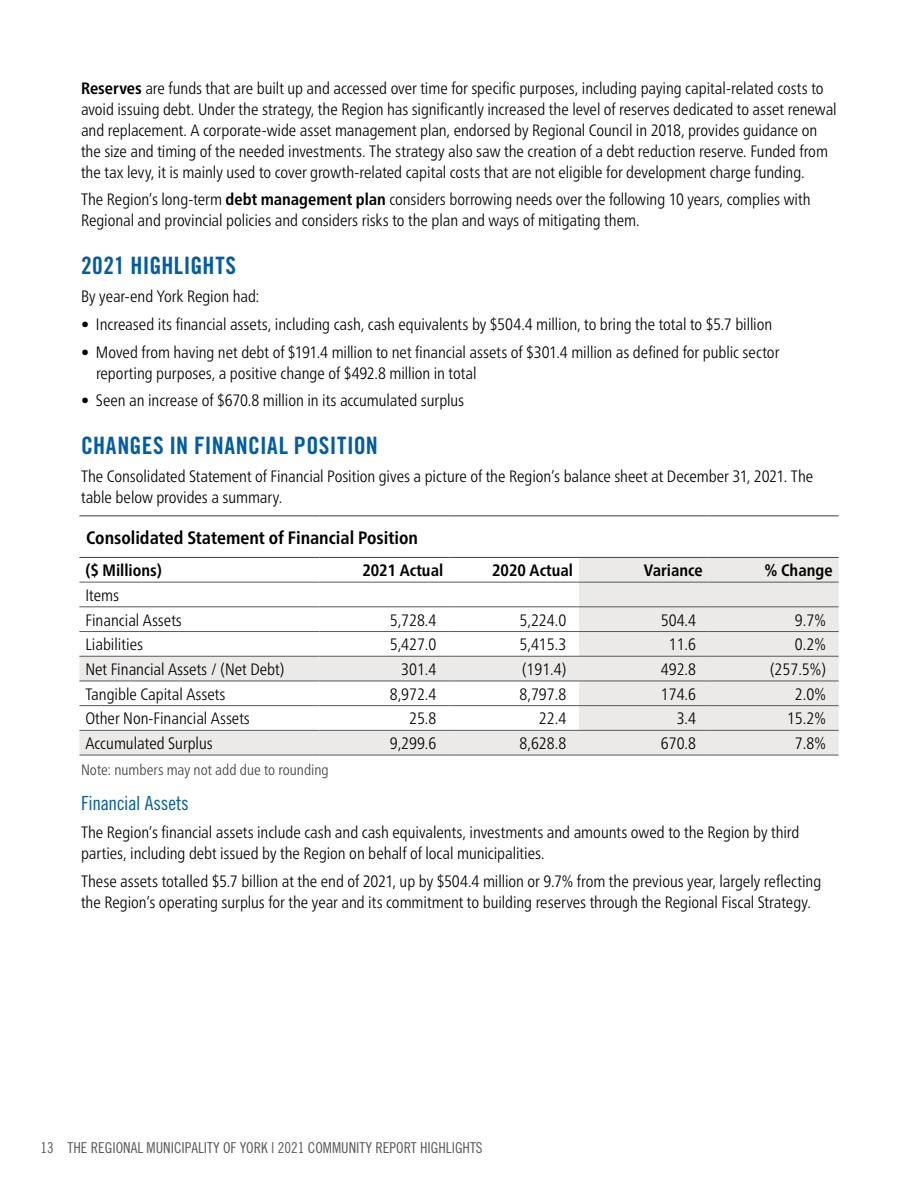
<style>
.page{position:relative;width:918px;height:1188px;background:#fff}
.page>*{position:absolute;margin:0;border:0;box-sizing:border-box;transform-origin:0 0}
.PAFR_H2{font:24px "Trade Gothic LT Pro Bd Cn 20";letter-spacing:.015em;color:#005ca6}
.PAFR_H3{font:19.5px "Trade Gothic LT Pro Cn 18";letter-spacing:-.01em;color:#005ca6}
.Table_Title{font:700 condensed 18px "Frutiger Neue LT Pro";color:#000}
.FS_Body{font:300 condensed 16.5px/21px "Frutiger Neue LT Pro";color:#000}
.FS_L_Justified{font:300 condensed 16.5px "Frutiger Neue LT Pro";color:#000}
.FS_Top_Centre{font:700 condensed 16.5px "Frutiger Neue LT Pro";color:#000}
.Body_Text{font:700 condensed 16.5px "Frutiger Neue LT Pro";color:#000}
.t1{font:15px "Trade Gothic LT Pro Cn 18";color:#58595b}
.Note{font:300 condensed 15px "Frutiger Neue LT Pro";color:#414042}
.s1{font-weight:700}
</style>
<div class="page">
<svg style="left:79px;top:558px;width:760px;height:197px;fill:#ebeae8"></svg>
<hr style="left:79px;top:631px;width:240px;height:1px;background:#58595b">
<hr style="left:319px;top:631px;width:130px;height:1px;background:#58595b">
<hr style="left:449px;top:631px;width:130px;height:1px;background:#58595b">
<hr style="left:579px;top:631px;width:130px;height:1px;background:#58595b">
<hr style="left:709px;top:631px;width:130px;height:1px;background:#58595b">
<hr style="left:79px;top:656px;width:240px;height:1px;background:#58595b">
<hr style="left:319px;top:656px;width:130px;height:1px;background:#58595b">
<hr style="left:449px;top:656px;width:130px;height:1px;background:#58595b">
<hr style="left:579px;top:656px;width:130px;height:1px;background:#58595b">
<hr style="left:709px;top:656px;width:130px;height:1px;background:#58595b">
<hr style="left:79px;top:681px;width:240px;height:1px;background:#58595b">
<hr style="left:319px;top:681px;width:130px;height:1px;background:#58595b">
<hr style="left:449px;top:681px;width:130px;height:1px;background:#58595b">
<hr style="left:579px;top:681px;width:130px;height:1px;background:#58595b">
<hr style="left:709px;top:681px;width:130px;height:1px;background:#58595b">
<hr style="left:579px;top:705px;width:130px;height:1px;background:#58595b">
<hr style="left:709px;top:705px;width:130px;height:1px;background:#58595b">
<hr style="left:79px;top:516px;width:240px;height:1px;background:#414042">
<hr style="left:319px;top:516px;width:130px;height:1px;background:#414042">
<hr style="left:449px;top:516px;width:130px;height:1px;background:#414042">
<hr style="left:579px;top:516px;width:130px;height:1px;background:#414042">
<hr style="left:709px;top:516px;width:130px;height:1px;background:#414042">
<hr style="left:79px;top:557px;width:240px;height:1px;background:#414042">
<hr style="left:319px;top:557px;width:130px;height:1px;background:#414042">
<hr style="left:449px;top:557px;width:130px;height:1px;background:#414042">
<hr style="left:579px;top:557px;width:130px;height:1px;background:#414042">
<hr style="left:709px;top:557px;width:130px;height:1px;background:#414042">
<hr style="left:579px;top:607px;width:130px;height:1px;background:#58595b">
<hr style="left:709px;top:607px;width:130px;height:1px;background:#58595b">
<hr style="left:79px;top:607px;width:240px;height:1px;background:#58595b">
<hr style="left:319px;top:607px;width:130px;height:1px;background:#58595b">
<hr style="left:449px;top:607px;width:130px;height:1px;background:#58595b">
<hr style="left:79px;top:705px;width:240px;height:1px;background:#58595b">
<hr style="left:319px;top:705px;width:130px;height:1px;background:#58595b">
<hr style="left:449px;top:705px;width:130px;height:1px;background:#58595b">
<hr style="left:79px;top:582px;width:240px;height:1px;background:#58595b">
<hr style="left:319px;top:582px;width:130px;height:1px;background:#58595b">
<hr style="left:449px;top:582px;width:130px;height:1px;background:#58595b">
<hr style="left:579px;top:582px;width:130px;height:1px;background:#58595b">
<hr style="left:709px;top:582px;width:130px;height:1px;background:#58595b">
<hr style="left:79px;top:730px;width:240px;height:1px;background:#58595b">
<hr style="left:319px;top:730px;width:130px;height:1px;background:#58595b">
<hr style="left:449px;top:730px;width:130px;height:1px;background:#58595b">
<hr style="left:579px;top:730px;width:130px;height:1px;background:#58595b">
<hr style="left:709px;top:730px;width:130px;height:1px;background:#58595b">
<hr style="left:79px;top:755px;width:240px;height:1px;background:#58595b">
<hr style="left:319px;top:755px;width:130px;height:1px;background:#58595b">
<hr style="left:449px;top:755px;width:130px;height:1px;background:#58595b">
<hr style="left:579px;top:755px;width:130px;height:1px;background:#58595b">
<hr style="left:709px;top:755px;width:130px;height:1px;background:#58595b">
<p class="FS_Body" style="left:81px;top:77px;width:757px"><span class="s1">Reserves</span> are funds that are built up and accessed over time for specific purposes, including paying capital-related costs to avoid issuing debt. Under the strategy, the Region has significantly increased the level of reserves dedicated to asset renewal and replacement. A corporate-wide asset management plan, endorsed by Regional Council in 2018, provides guidance on the size and timing of the needed investments. The strategy also saw the creation of a debt reduction reserve. Funded from the tax levy, it is mainly used to cover growth-related capital costs that are not eligible for development charge funding.</p>
<p class="FS_Body" style="left:81px;top:189px;width:731px">The Region’s long-term <span class="s1">debt management plan</span> considers borrowing needs over the following 10 years, complies with<br>Regional and provincial policies and considers risks to the plan and ways of mitigating them.</p>
<p class="PAFR_H2" style="left:81px;top:251px;width:157px">2021 HIGHLIGHTS</p>
<p class="FS_Body" style="left:81px;top:286px;width:180px">By year-end York Region had:</p>
<p class="FS_Body" style="left:81px;top:313px;width:693px">• Increased its financial assets, including cash, cash equivalents by $504.4 million, to bring the total to $5.7 billion</p>
<p class="FS_Body" style="left:96px;top:341px;width:685px;text-indent:-15px">• Moved from having net debt of $191.4 million to net financial assets of $301.4 million as defined for public sector reporting purposes, a positive change of $492.8 million in total</p>
<p class="FS_Body" style="left:81px;top:390px;width:385px">• Seen an increase of $670.8 million in its accumulated surplus</p>
<p class="PAFR_H2" style="left:81px;top:431px;width:298px">CHANGES IN FINANCIAL POSITION</p>
<p class="FS_Body" style="left:81px;top:466px;width:734px">The Consolidated Statement of Financial Position gives a picture of the Region’s balance sheet at December 31, 2021. The table below provides a summary.</p>
<p class="Table_Title" style="left:86px;top:527px;width:333px">Consolidated Statement of Financial Position</p>
<p class="Body_Text" style="left:85px;top:561px;width:78px">($ Millions)</p>
<p class="FS_Top_Centre" style="left:362px;top:561px;width:82px">2021 Actual</p>
<p class="FS_Top_Centre" style="left:492px;top:561px;width:82px">2020 Actual</p>
<p class="FS_Top_Centre" style="left:644px;top:561px;width:60px">Variance</p>
<p class="FS_Top_Centre" style="left:764px;top:561px;width:70px">% Change</p>
<p class="FS_Body" style="left:85px;top:584px;width:35px">Items</p>
<p class="FS_Body" style="left:85px;top:609px;width:98px">Financial Assets</p>
<p class="FS_L_Justified" style="left:390px;top:610px;width:48px">5,728.4</p>
<p class="FS_L_Justified" style="left:520px;top:610px;width:48px">5,224.0</p>
<p class="FS_L_Justified" style="left:661px;top:610px;width:37px">504.4</p>
<p class="FS_L_Justified" style="left:795px;top:610px;width:32px">9.7%</p>
<p class="FS_Body" style="left:85px;top:634px;width:59px">Liabilities</p>
<p class="FS_L_Justified" style="left:390px;top:635px;width:48px">5,427.0</p>
<p class="FS_L_Justified" style="left:520px;top:635px;width:48px">5,415.3</p>
<p class="FS_L_Justified" style="left:669px;top:635px;width:29px">11.6</p>
<p class="FS_L_Justified" style="left:795px;top:635px;width:32px">0.2%</p>
<p class="FS_Body" style="left:85px;top:659px;width:200px">Net Financial Assets / (Net Debt)</p>
<p class="FS_L_Justified" style="left:401px;top:659px;width:37px">301.4</p>
<p class="FS_L_Justified" style="left:522px;top:659px;width:46px">(191.4)</p>
<p class="FS_L_Justified" style="left:661px;top:659px;width:37px">492.8</p>
<p class="FS_L_Justified" style="left:770px;top:659px;width:57px">(257.5%)</p>
<p class="FS_Body" style="left:85px;top:683px;width:142px">Tangible Capital Assets</p>
<p class="FS_L_Justified" style="left:390px;top:684px;width:48px">8,972.4</p>
<p class="FS_L_Justified" style="left:520px;top:684px;width:48px">8,797.8</p>
<p class="FS_L_Justified" style="left:661px;top:684px;width:37px">174.6</p>
<p class="FS_L_Justified" style="left:795px;top:684px;width:32px">2.0%</p>
<p class="FS_Body" style="left:85px;top:708px;width:166px">Other Non-Financial Assets</p>
<p class="FS_L_Justified" style="left:409px;top:709px;width:29px">25.8</p>
<p class="FS_L_Justified" style="left:539px;top:709px;width:29px">22.4</p>
<p class="FS_L_Justified" style="left:677px;top:709px;width:21px">3.4</p>
<p class="FS_L_Justified" style="left:787px;top:709px;width:40px">15.2%</p>
<p class="FS_Body" style="left:85px;top:733px;width:129px">Accumulated Surplus</p>
<p class="FS_L_Justified" style="left:390px;top:734px;width:48px">9,299.6</p>
<p class="FS_L_Justified" style="left:520px;top:734px;width:48px">8,628.8</p>
<p class="FS_L_Justified" style="left:661px;top:734px;width:37px">670.8</p>
<p class="FS_L_Justified" style="left:795px;top:734px;width:32px">7.8%</p>
<p class="Note" style="left:81px;top:761px;width:249px">Note: numbers may not add due to rounding</p>
<p class="PAFR_H3" style="left:81px;top:792px;width:109px">Financial Assets</p>
<p class="FS_Body" style="left:81px;top:822px;width:720px">The Region’s financial assets include cash and cash equivalents, investments and amounts owed to the Region by third parties, including debt issued by the Region on behalf of local municipalities.</p>
<p class="FS_Body" style="left:81px;top:870px;width:742px">These assets totalled $5.7 billion at the end of 2021, up by $504.4 million or 9.7% from the previous year, largely reflecting the Region’s operating surplus for the year and its commitment to building reserves through the Regional Fiscal Strategy.</p>
<p class="t1" style="left:40px;top:1139px;width:444px">13 THE REGIONAL MUNICIPALITY OF YORK | 2021 COMMUNITY REPORT HIGHLIGHTS</p>
</div>
